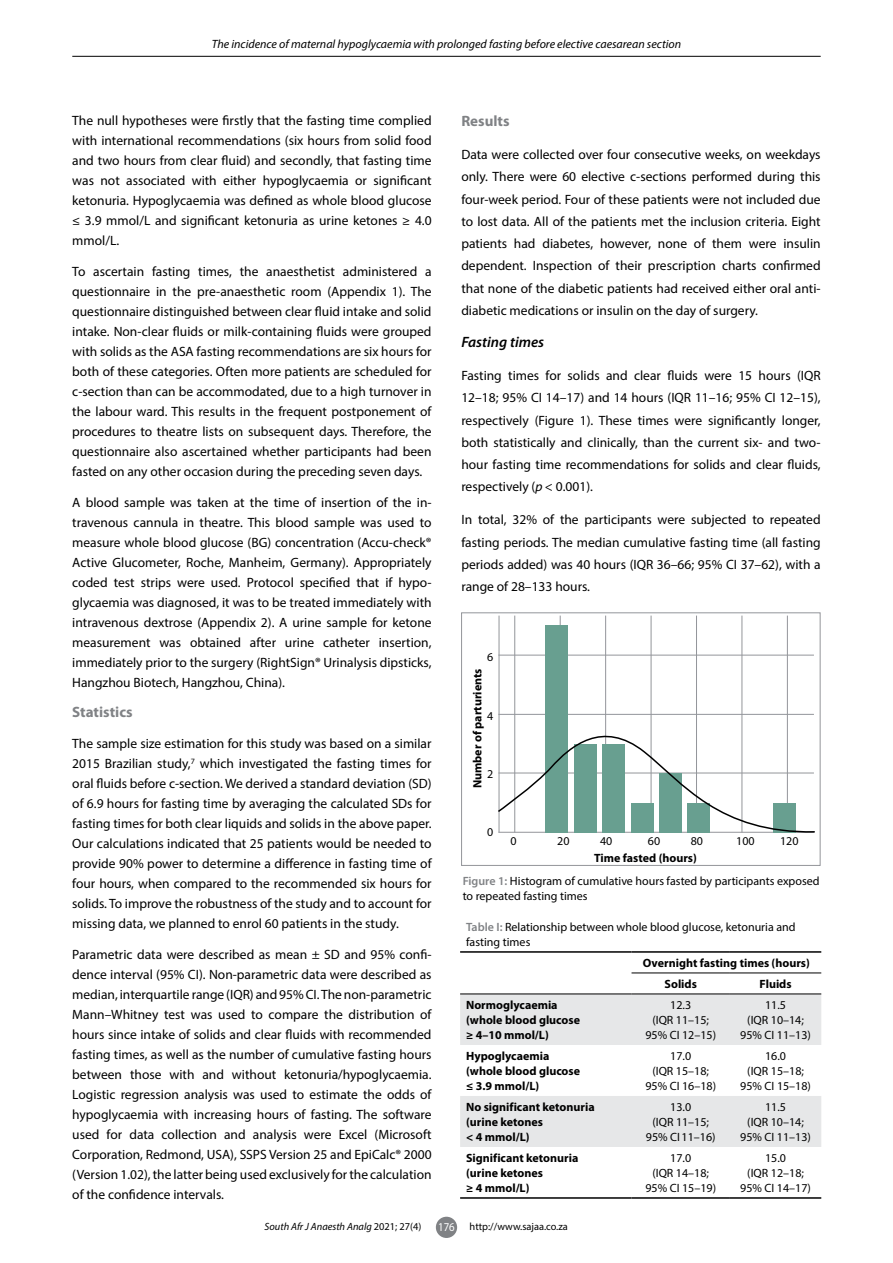
<style>
.page{position:relative;width:893px;height:1263px;background:#fff}
.page>*{position:absolute;margin:0;border:0;box-sizing:border-box;transform-origin:0 0}
.t1{font:700 15px "Myriad Pro";color:#808285}
.t2{font:italic 600 15px "Myriad Pro";color:#000}
.t3{font:13.5px/20.1px "Myriad Pro";color:#000;text-align:justify}
.t4{font:12px/15px "Myriad Pro";color:#000;text-align:center}
.t5{font:700 12px/15px "Myriad Pro";color:#000}
.t6{font:italic 12px "Myriad Pro";color:#000}
.t7{font:italic 10.5px "Myriad Pro";color:#000}
.t8{font:10.5px "Myriad Pro";color:#000}
.s1{font-style:italic}
.s2{font-weight:600;color:#808285}
.s3{font-style:normal}
.s4{font-size:12px;color:#fff}
</style>
<div class="page">
<div style="left:436px;top:1217px;width:21px;height:21px;background:#808285;border-radius:50%"></div>
<hr style="left:72px;top:56px;width:749px;height:1px;background:#000">
<div style="left:461px;top:613px;width:359px;height:253px;border:1px solid #93959a"></div>
<hr style="left:498px;top:714px;width:316px;height:1px;background:#93959a">
<hr style="left:498px;top:655px;width:316px;height:1px;background:#93959a">
<hr style="left:499px;top:616px;width:1px;height:216px;background:#93959a">
<hr style="left:514px;top:616px;width:1px;height:216px;background:#93959a">
<hr style="left:560px;top:616px;width:1px;height:216px;background:#93959a">
<hr style="left:605px;top:616px;width:1px;height:216px;background:#93959a">
<hr style="left:651px;top:616px;width:1px;height:216px;background:#93959a">
<hr style="left:696px;top:616px;width:1px;height:216px;background:#93959a">
<hr style="left:742px;top:616px;width:1px;height:216px;background:#93959a">
<hr style="left:787px;top:616px;width:1px;height:216px;background:#93959a">
<div style="left:545px;top:625px;width:23px;height:208px;background:#689f90"></div>
<svg style="left:498px;top:719px;width:317px;height:114px"></svg>
<svg style="left:460px;top:994px;width:361px;height:153px;fill:#e6e7e8"></svg>
<hr style="left:460px;top:951px;width:171px;height:2px;background:#000">
<hr style="left:631px;top:951px;width:99px;height:2px;background:#000">
<hr style="left:730px;top:951px;width:91px;height:2px;background:#000">
<hr style="left:460px;top:1197px;width:171px;height:2px;background:#000">
<hr style="left:631px;top:1197px;width:99px;height:2px;background:#000">
<hr style="left:730px;top:1197px;width:91px;height:2px;background:#000">
<hr style="left:460px;top:993px;width:171px;height:1px;background:#000">
<hr style="left:631px;top:993px;width:99px;height:1px;background:#000">
<hr style="left:730px;top:993px;width:91px;height:1px;background:#000">
<hr style="left:631px;top:973px;width:99px;height:1px;background:#000">
<hr style="left:730px;top:973px;width:91px;height:1px;background:#000">
<p class="t6" style="left:212px;top:37px;width:471px">The incidence of maternal hypoglycaemia with prolonged fasting before elective caesarean section</p>
<p class="t3" style="left:72px;top:110px;width:361px">The null hypotheses were firstly that the fasting time complied with international recommendations (six hours from solid food and two hours from clear fluid) and secondly, that fasting time was not associated with either hypoglycaemia or significant ketonuria. Hypoglycaemia was defined as whole blood glucose ≤ 3.9 mmol/L and significant ketonuria as urine ketones ≥ 4.0 mmol/L.</p>
<p class="t3" style="left:72px;top:261px;width:361px">To ascertain fasting times, the anaesthetist administered a questionnaire in the pre-anaesthetic room (Appendix 1). The questionnaire distinguished between clear fluid intake and solid intake. Non-clear fluids or milk-containing fluids were grouped with solids as the ASA fasting recommendations are six hours for both of these categories. Often more patients are scheduled for c-section than can be accommodated, due to a high turnover in the labour ward. This results in the frequent postponement of procedures to theatre lists on subsequent days. Therefore, the questionnaire also ascertained whether participants had been fasted on any other occasion during the preceding seven days.</p>
<p class="t3" style="left:72px;top:492px;width:361px">A blood sample was taken at the time of insertion of the in&shy;travenous cannula in theatre. This blood sample was used to measure whole blood glucose (BG) concentration (Accu-check® Active Glucometer, Roche, Manheim, Germany). Appropriately coded test strips were used. Protocol specified that if hypo&shy;glycaemia was diagnosed, it was to be treated immediately with intravenous dextrose (Appendix 2). A urine sample for ketone measurement was obtained after urine catheter insertion, immediately prior to the surgery (RightSign® Urinalysis dipsticks, Hangzhou Biotech, Hangzhou, China).</p>
<p class="t1" style="left:72px;top:702px;width:62px">Statistics</p>
<p class="t3" style="left:72px;top:733px;width:361px">The sample size estimation for this study was based on a similar 2015 Brazilian study,<sup>7</sup> which investigated the fasting times for oral fluids before c-section. We derived a standard deviation (SD) of 6.9 hours for fasting time by averaging the calculated SDs for fasting times for both clear liquids and solids in the above paper.<br>Our calculations indicated that 25 patients would be needed to provide 90% power to determine a difference in fasting time of four hours, when compared to the recommended six hours for solids. To improve the robustness of the study and to account for missing data, we planned to enrol 60 patients in the study.</p>
<p class="t3" style="left:72px;top:944px;width:361px">Parametric data were described as mean ± SD and 95% confi&shy;dence interval (95% CI). Non-parametric data were described as median, interquartile range (IQR) and 95% CI. The non-parametric Mann–Whitney test was used to compare the distribution of hours since intake of solids and clear fluids with recommended fasting times, as well as the number of cumulative fasting hours between those with and without ketonuria/hypoglycaemia.<br>Logistic regression analysis was used to estimate the odds of hypoglycaemia with increasing hours of fasting. The software used for data collection and analysis were Excel (Microsoft Corporation, Redmond, USA), SSPS Version 25 and EpiCalc® 2000 (Version 1.02), the latter being used exclusively for the calculation of the confidence intervals.</p>
<p class="t1" style="left:461px;top:111px;width:50px">Results</p>
<p class="t3" style="left:461px;top:143px;width:361px;line-height:22.4px">Data were collected over four consecutive weeks, on weekdays only. There were 60 elective c-sections performed during this four-week period. Four of these patients were not included due to lost data. All of the patients met the inclusion criteria. Eight patients had diabetes, however, none of them were insulin dependent. Inspection of their prescription charts confirmed that none of the diabetic patients had received either oral anti&shy;diabetic medications or insulin on the day of surgery.</p>
<p class="t2" style="left:461px;top:332px;width:84px">Fasting times</p>
<p class="t3" style="left:461px;top:364px;width:361px;line-height:22.4px">Fasting times for solids and clear fluids were 15 hours (IQR 12–18; 95% CI 14–17) and 14 hours (IQR 11–16; 95% CI 12–15), respectively (Figure 1). These times were significantly longer, both statistically and clinically, than the current six- and two&shy;hour fasting time recommendations for solids and clear fluids, respectively (<span class="s1">p</span> &lt; 0.001).</p>
<p class="t3" style="left:461px;top:508px;width:361px;line-height:22.4px">In total, 32% of the participants were subjected to repeated fasting periods. The median cumulative fasting time (all fasting periods added) was 40 hours (IQR 36–66; 95% CI 37–62), with a range of 28–133 hours.</p>
<p class="t4" style="left:487px;top:649px;width:8px">6</p>
<p class="t5" style="left:469px;top:788px;width:122px;rotate:-90deg">Number of parturients</p>
<p class="t4" style="left:487px;top:708px;width:8px">4</p>
<p class="t4" style="left:487px;top:766px;width:8px">2</p>
<p class="t4" style="left:487px;top:824px;width:8px">0</p>
<p class="t4" style="left:510px;top:833px;width:8px">0</p>
<p class="t4" style="left:557px;top:833px;width:14px">20</p>
<p class="t4" style="left:600px;top:833px;width:14px">40</p>
<p class="t4" style="left:648px;top:833px;width:14px">60</p>
<p class="t4" style="left:691px;top:833px;width:14px">80</p>
<p class="t4" style="left:736px;top:833px;width:20px">100</p>
<p class="t4" style="left:780px;top:833px;width:20px">120</p>
<p class="t5" style="left:594px;top:850px;width:104px">Time fasted (hours)</p>
<p class="t4" style="left:463px;top:874px;width:358px;text-align:left"><span class="s2">Figure 1:</span> Histogram of cumulative hours fasted by participants exposed to repeated fasting times</p>
<p class="t4" style="left:466px;top:919px;width:331px;text-align:left"><span class="s2">Table I:</span> Relationship between whole blood glucose, ketonuria and fasting times</p>
<p class="t5" style="left:664px;top:952px;width:147px;line-height:21px;text-indent:-22px">Overnight fasting times (hours)<br>Solids</p>
<p class="t5" style="left:759px;top:976px;width:34px">Fluids</p>
<p class="t5" style="left:466px;top:997px;width:115px">Normoglycaemia (whole blood glucose ≥ 4–10 mmol/L)</p>
<p class="t4" style="left:645px;top:997px;width:72px">12.3<br>(IQR 11–15;<br>95% CI 12–15)</p>
<p class="t4" style="left:740px;top:997px;width:72px">11.5<br>(IQR 10–14;<br>95% CI 11–13)</p>
<p class="t5" style="left:466px;top:1048px;width:115px">Hypoglycaemia (whole blood glucose ≤ 3.9 mmol/L)</p>
<p class="t4" style="left:645px;top:1048px;width:72px">17.0<br>(IQR 15–18;<br>95% CI 16–18)</p>
<p class="t4" style="left:740px;top:1048px;width:72px">16.0<br>(IQR 15–18;<br>95% CI 15–18)</p>
<p class="t5" style="left:466px;top:1099px;width:130px">No significant ketonuria (urine ketones<br>&lt; 4 mmol/L)</p>
<p class="t4" style="left:646px;top:1099px;width:71px">13.0<br>(IQR 11–15;<br>95% CI11–16)</p>
<p class="t4" style="left:740px;top:1099px;width:72px">11.5<br>(IQR 10–14;<br>95% CI 11–13)</p>
<p class="t5" style="left:466px;top:1150px;width:114px">Significant ketonuria (urine ketones<br>≥ 4 mmol/L)</p>
<p class="t4" style="left:645px;top:1150px;width:72px">17.0<br>(IQR 14–18;<br>95% CI 15–19)</p>
<p class="t4" style="left:740px;top:1150px;width:72px">15.0<br>(IQR 12–18;<br>95% CI 14–17)</p>
<p class="t7" style="left:265px;top:1220px;width:158px">South Afr J Anaesth Analg <span class="s3">2021; 27(4)</span></p>
<p class="t8" style="left:438px;top:1220px;width:131px"><span class="s4">176</span> http://www.sajaa.co.za</p>
</div>
